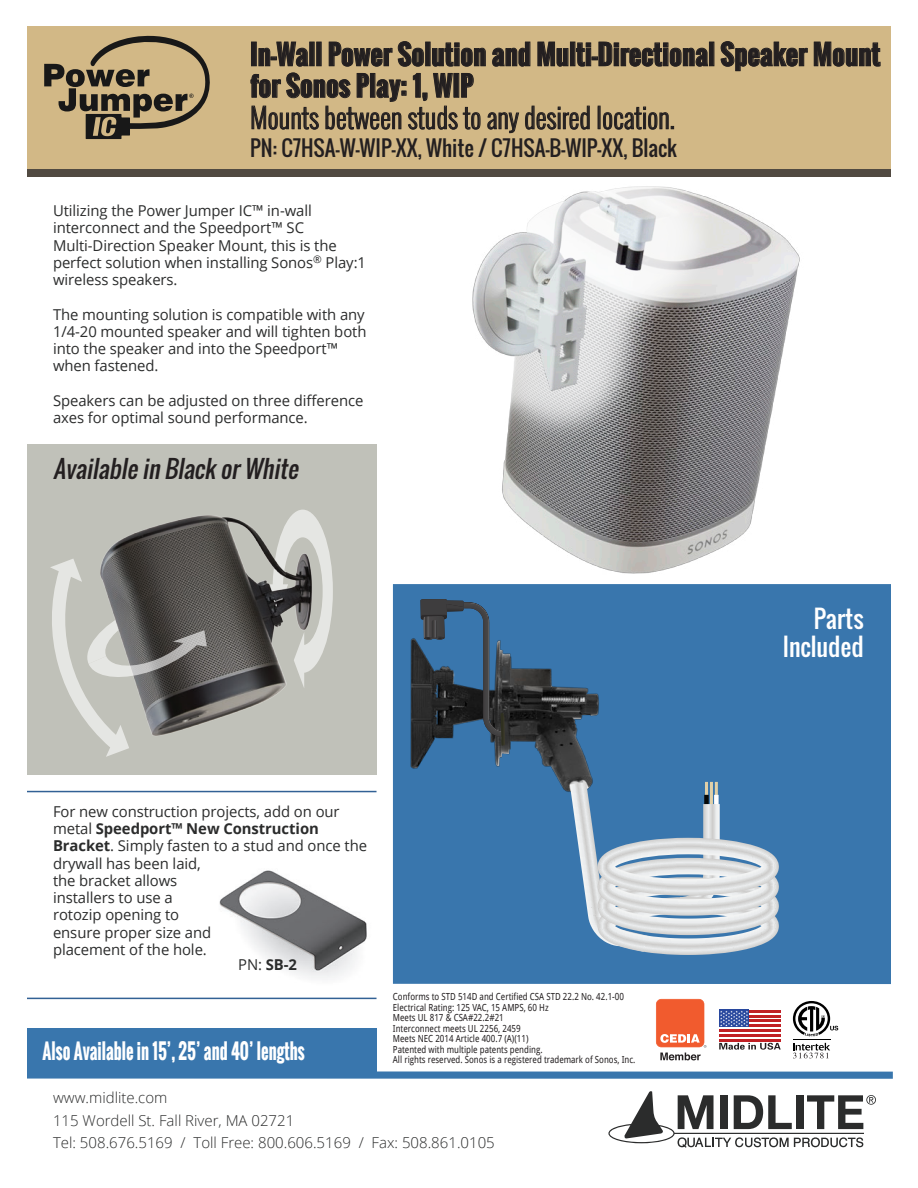
<style>
.page{position:relative;width:918px;height:1188px;background:#fff}
.page>*{position:absolute;margin:0;border:0;box-sizing:border-box;transform-origin:0 0}
.t1{font:700 27px/31.5px "Oswald";color:#231f20}
.t2{font:300 27px "Oswald";color:#231f20}
.t3{font:24px/28.5px "Oswald";color:#fff;text-align:right}
.t4{font:italic 23.7px "Oswald";color:#231f20}
.t5{font:21px "Oswald";color:#231f20}
.t6{font:700 21px "Oswald";color:#fff;scale:.78 1}
.t7{font:15px/17.2px "Open Sans";letter-spacing:-.005em;color:#2b2c2c}
.t8{font:300 15px/22.5px "Open Sans";color:#2b2c2c}
.t9{font:700 15px "Open Sans";color:#2b2c2c}
.t10{font:9.75px/10.5px "Droid Sans";color:#231f20;scale:.85 1}
.s1{font-weight:700}
.s2{font-weight:400}
</style>
<div class="page">
<img style="left:198px;top:853px;width:195px;height:147px">
<div style="left:27px;top:1028px;width:350px;height:43px;background:#3976ad"></div>
<div style="left:27px;top:1071px;width:866px;height:8px;background:#3976ad"></div>
<svg style="left:608px;top:1091px;width:268px;height:57px"></svg>
<div style="left:393px;top:584px;width:498px;height:400px;background:#3976ad"></div>
<div style="left:27px;top:26px;width:864px;height:143px;background:#d2b886"></div>
<svg style="left:44px;top:35px;width:166px;height:104px"></svg>
<div style="left:709px;top:42px;width:5px;height:24px;border:1px solid #231f20"></div>
<svg style="left:720px;top:41px;width:88px;height:30px"></svg>
<svg style="left:814px;top:41px;width:67px;height:26px"></svg>
<svg style="left:250px;top:41px;width:458px;height:93px"></svg>
<div style="left:27px;top:169px;width:864px;height:8px;background:#514a41"></div>
<img style="left:410px;top:638px;width:189px;height:154px">
<hr style="left:793px;top:1039px;width:37px;height:1px;background:#000">
<svg style="left:793px;top:1001px;width:45px;height:35px"></svg>
<svg style="left:793px;top:1043px;width:37px;height:15px"></svg>
<svg style="left:656px;top:999px;width:50px;height:61px"></svg>
<svg style="left:719px;top:1009px;width:62px;height:34px"></svg>
<hr style="left:719px;top:1039px;width:62px;height:2px;background:#c02025">
<hr style="left:719px;top:1034px;width:62px;height:3px;background:#c02025">
<hr style="left:719px;top:1029px;width:62px;height:3px;background:#c02025">
<hr style="left:719px;top:1024px;width:62px;height:3px;background:#c02025">
<hr style="left:719px;top:1020px;width:62px;height:2px;background:#c02025">
<hr style="left:719px;top:1015px;width:62px;height:2px;background:#c02025">
<hr style="left:719px;top:1010px;width:62px;height:3px;background:#c02025">
<svg style="left:719px;top:1010px;width:29px;height:17px"></svg>
<svg style="left:720px;top:1011px;width:28px;height:15px"></svg>
<svg style="left:719px;top:1043px;width:62px;height:7px"></svg>
<hr style="left:27px;top:998px;width:350px;height:1px;background:#326195">
<hr style="left:27px;top:791px;width:350px;height:1px;background:#326195">
<svg style="left:570px;top:782px;width:209px;height:173px"></svg>
<svg style="left:421px;top:599px;width:84px;height:148px"></svg>
<div style="left:27px;top:444px;width:350px;height:330px;background:#c0c1b9"></div>
<svg style="left:321px;top:527px;width:12px;height:128px"></svg>
<img style="left:103px;top:509px;width:218px;height:213px">
<svg style="left:50px;top:559px;width:157px;height:198px"></svg>
<img style="left:447px;top:186px;width:370px;height:416px">
<h1 class="t1" style="left:250px;top:39px;width:632px">In-Wall Power Solution and Multi-Directional Speaker Mount for Sonos Play: 1, WIP</h1>
<h1 class="t2" style="left:250px;top:98px;width:426px">Mounts between studs to any desired location.</h1>
<h3 class="t5" style="left:250px;top:132px;width:429px">PN: C7HSA-W-WIP-XX, White / C7HSA-B-WIP-XX, Black</h3>
<p class="t7" style="left:53px;top:202px;width:315px">Utilizing the Power Jumper IC™ in-wall interconnect and the Speedport™ SC Multi-Direction Speaker Mount, this is the perfect solution when installing Sonos<sup>®</sup> Play:1 wireless speakers.</p>
<p class="t7" style="left:53px;top:305px;width:315px">The mounting solution is compatible with any 1/4-20 mounted speaker and will tighten both into the speaker and into the Speedport™ when fastened.</p>
<p class="t7" style="left:53px;top:391px;width:312px">Speakers can be adjusted on three difference axes for optimal sound performance.</p>
<h3 class="t4" style="left:53px;top:451px;width:252px">Availablein Black orWhite</h3>
<p class="t7" style="left:53px;top:802px;width:316px">For new construction projects, add on our metal <span class="s1">Speedport™ New Construction<br>Bracket</span>. Simply fasten to a stud and once the drywall has been laid,<br>the bracket allows<br>installers to use a<br>rotozip opening to<br>ensure proper size and<br>placement of the hole.</p>
<p class="t9" style="left:238px;top:954px;width:60px"><span class="s2">PN:</span> SB-2</p>
<p class="t10" style="left:393px;top:992px;width:287px">Conforms to STD 514D and Certified CSA STD 22.2 No. 42.1-00<br>Electrical Rating: 125 VAC, 15 AMPS, 60 Hz<br>Meets UL 817 &amp; CSA#22.2#21<br>Interconnect meets UL 2256, 2459<br>Meets NEC 2014 Article 400.7 (A)(11)<br>Patented with multiple patents pending.<br>All rights reserved. Sonos is a registered trademark of Sonos, Inc.</p>
<h3 class="t6" style="left:43px;top:1035px;width:338px">Also Available in 15’, 25’ and 40’ lengths</h3>
<p class="t8" style="left:53px;top:1086px;width:443px">www.midlite.com<br>115 Wordell St. Fall River, MA 02721<br>Tel: 508.676.5169 / Toll Free: 800.606.5169 / Fax: 508.861.0105</p>
<h2 class="t3" style="left:783px;top:604px;width:82px">Parts<br>Included</h2>
</div>
